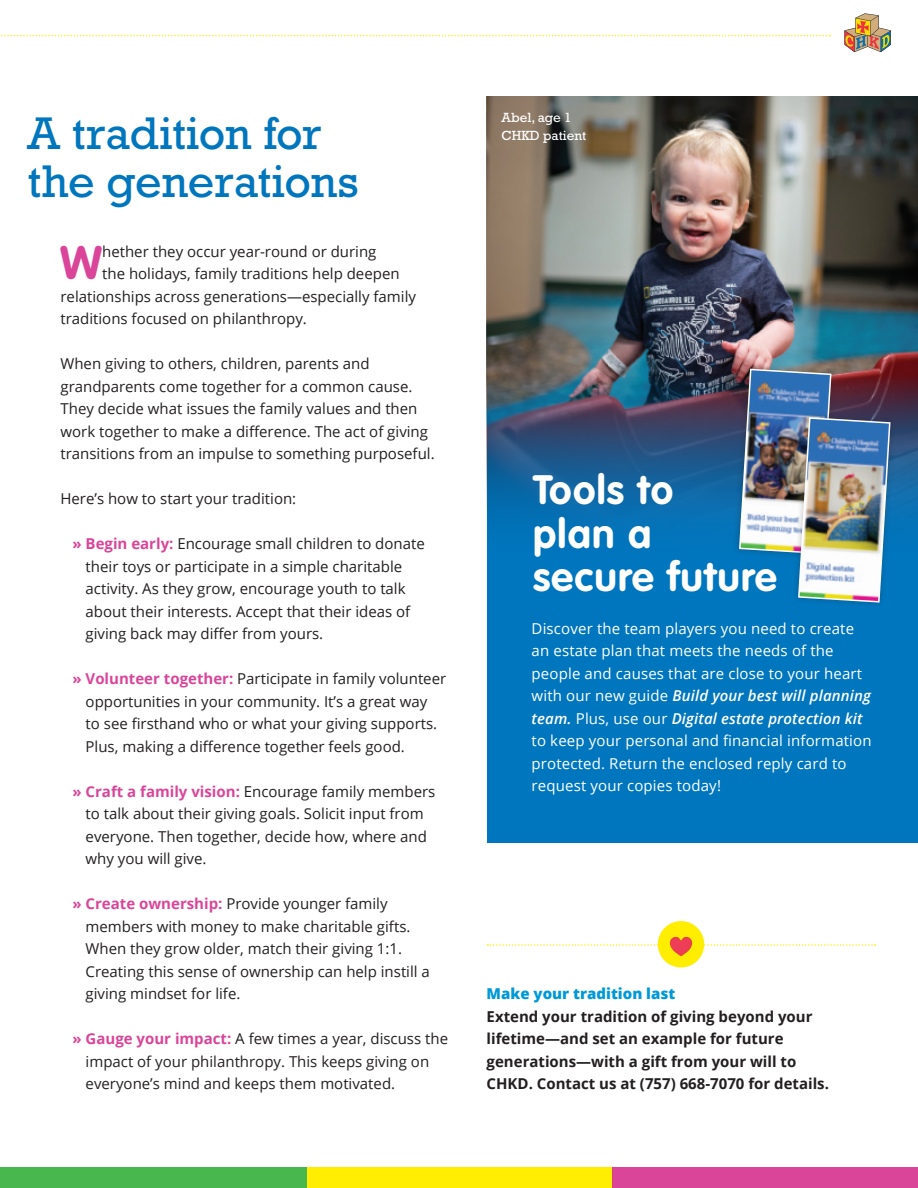
<style>
.page{position:relative;width:918px;height:1188px;background:#fff}
.page>*{position:absolute;margin:0;border:0;box-sizing:border-box;transform-origin:0 0}
.t1{font:46.5px/48px "Rockwell";letter-spacing:-.005em;color:#0076be}
.t2{font:700 46.35px "VAG Rounded";color:#da4599}
.t3{font:700 40.5px/43.8px "VAG Rounded";letter-spacing:.03em;color:#fff}
.t4{font:15px/22.5px "Open Sans";color:#231f20}
.t5{font:15px/22.5px "Open Sans";letter-spacing:.01em;color:#fff}
.t6{font:700 15px/22.5px "Open Sans";color:#231f20}
.t7{font:800 15px "Open Sans";color:#0099d8}
.t8{font:13.5px/18px "Rockwell";color:#fff}
.s1{font-weight:700;color:#da4599}
.s2{font-weight:600;font-style:italic}
</style>
<div class="page">
<svg style="left:1px;top:35px;width:829px;height:1px"></svg>
<div style="left:487px;top:96px;width:431px;height:747px;background:#0076be"></div>
<img style="left:487px;top:96px;width:431px;height:422px">
<div style="left:306px;top:1167px;width:306px;height:21px;background:#ffee01"></div>
<div style="left:612px;top:1167px;width:306px;height:21px;background:#da4599"></div>
<div style="left:0;top:1167px;width:306px;height:21px;background:#48b74d"></div>
<div style="left:658px;top:921px;width:46px;height:47px;background:#ffee01;border-radius:50%"></div>
<div style="left:733px;top:363px;width:104px;height:197px;background:#231f20;opacity:.3"></div>
<div style="left:792px;top:411px;width:104px;height:198px;background:#231f20;opacity:.3"></div>
<img style="left:738px;top:368px;width:153px;height:235px">
<svg style="left:612px;top:1167px;width:1px;height:21px"></svg>
<svg style="left:487px;top:936px;width:389px;height:20px"></svg>
<svg style="left:844px;top:13px;width:47px;height:39px"></svg>
<h1 class="t1" style="left:28px;top:109px;width:333px">A tradition for the generations</h1>
<h2 class="t2" style="left:60px;top:235px;width:44px">W</h2>
<p class="t4" style="left:102px;top:239px;width:276px">hether they occur year-round or during</p>
<p class="t4" style="left:102px;top:262px;width:299px">the holidays, family traditions help deepen</p>
<p class="t4" style="left:60px;top:284px;width:357px">relationships across generations—especially family</p>
<p class="t4" style="left:60px;top:307px;width:248px">traditions focused on philanthropy.</p>
<p class="t4" style="left:60px;top:352px;width:376px">When giving to others, children, parents and grandparents come together for a common cause.<br>They decide what issues the family values and then work together to make a difference. The act of giving transitions from an impulse to something purposeful.</p>
<p class="t4" style="left:60px;top:487px;width:237px">Here’s how to start your tradition:</p>
<p class="t4" style="left:86px;top:532px;width:341px;text-indent:-13px"><span class="s1">» Begin early:</span> Encourage small children to donate their toys or participate in a simple charitable activity. As they grow, encourage youth to talk about their interests. Accept that their ideas of giving back may differ from yours.</p>
<p class="t4" style="left:86px;top:667px;width:362px;text-indent:-13px"><span class="s1">» Volunteer together:</span> Participate in family volunteer opportunities in your community. It’s a great way<br>to see firsthand who or what your giving supports.<br>Plus, making a difference together feels good.</p>
<p class="t4" style="left:86px;top:779px;width:351px;text-indent:-13px"><span class="s1">» Craft a family vision:</span> Encourage family members to talk about their giving goals. Solicit input from everyone. Then together, decide how, where and why you will give.</p>
<p class="t4" style="left:86px;top:892px;width:346px;text-indent:-13px"><span class="s1">» Create ownership:</span> Provide younger family members with money to make charitable gifts.<br>When they grow older, match their giving 1:1.<br>Creating this sense of ownership can help instill a giving mindset for life.</p>
<p class="t4" style="left:86px;top:1027px;width:364px;text-indent:-13px"><span class="s1">» Gauge your impact:</span> A few times a year, discuss the impact of your philanthropy. This keeps giving on everyone’s mind and keeps them motivated.</p>
<p class="t8" style="left:502px;top:108px;width:86px">Abel, age 1<br>CHKD patient</p>
<h3 class="t3" style="left:533px;top:467px;width:245px">Tools to<br>plan a secure future</h3>
<p class="t5" style="left:532px;top:617px;width:342px">Discover the team players you need to create an estate plan that meets the needs of the people and causes that are close to your heart with our new guide <span class="s2">Build your best will planning team.</span> Plus, use our <span class="s2">Digital estate protection kit </span>to keep your personal and financial information protected. Return the enclosed reply card to request your copies today!</p>
<p class="t7" style="left:487px;top:982px;width:190px">Make your tradition last</p>
<p class="t6" style="left:487px;top:1004px;width:344px">Extend your tradition of giving beyond your lifetime—and set an example for future generations—with a gift from your will to CHKD. Contact us at (757) 668-7070 for details.</p>
</div>
